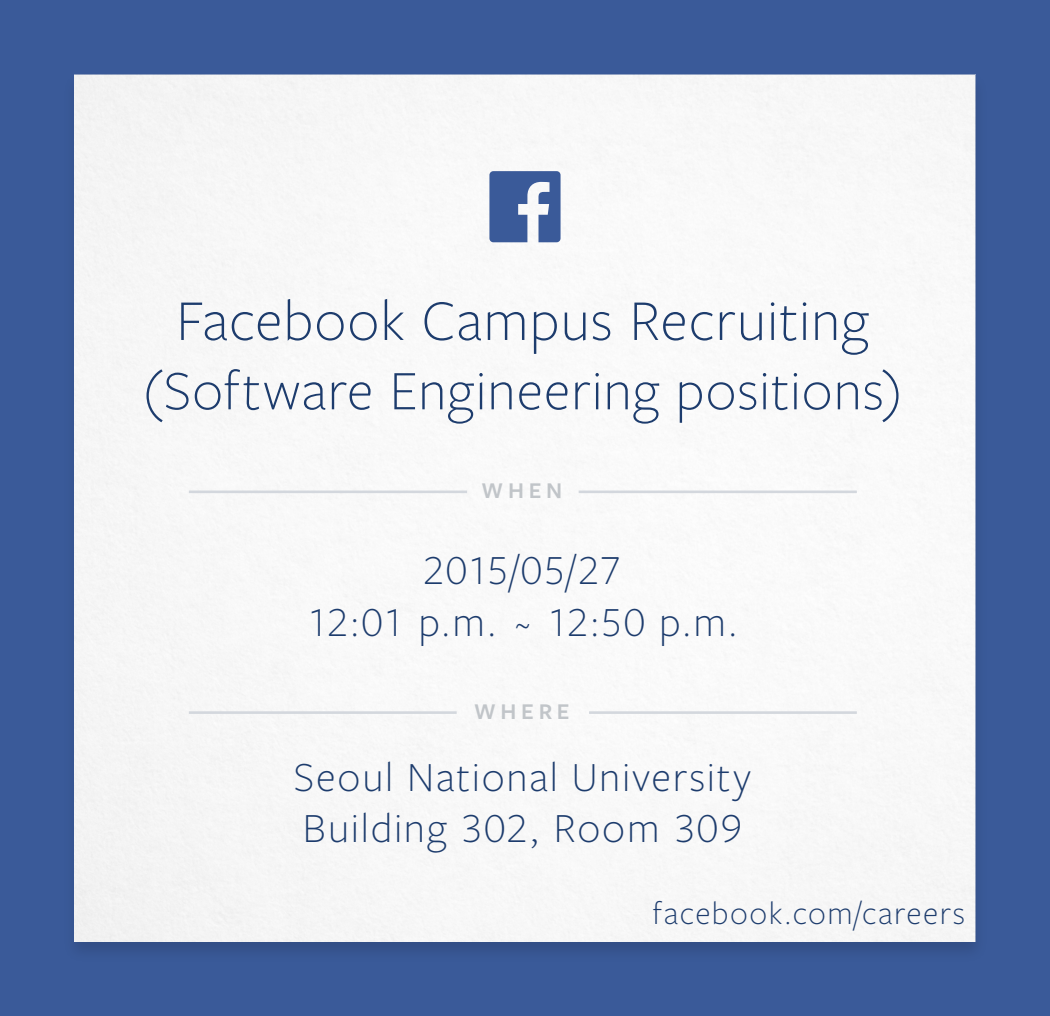
<style>
.page{position:relative;width:1050px;height:1016px;background:#fff}
.page>*{position:absolute;margin:0;border:0;box-sizing:border-box;transform-origin:0 0}
.t1{font:300 59.85px "Freight Sans Pro";letter-spacing:.015em;color:#1d3c6d}
.t2{font:300 57.75px "Freight Sans Pro";letter-spacing:.015em;color:#1d3c6d}
.t3{font:300 42.88px/51.6px "Freight Sans Pro";letter-spacing:.04em;color:#1d3c6d}
.t4{font:300 42.88px/51.6px "Freight Sans Pro";color:#1d3c6d;text-align:center}
.t5{font:300 33.25px "Freight Sans Pro";letter-spacing:.045em;color:#1d3c6d}
.t6{font:600 23.45px "Freight Sans Pro";letter-spacing:.2em;color:#c1c5c9}
</style>
<div class="page">
<div style="left:0;top:0;width:1050px;height:1015px;background:#3a5a99"></div>
<div style="left:75px;top:75px;width:900px;height:865px;background:#f8f8f8"></div>
<hr style="left:579px;top:490px;width:278px;height:3px;background:#d3d7dd">
<hr style="left:189px;top:490px;width:278px;height:3px;background:#d3d7dd">
<hr style="left:589px;top:711px;width:268px;height:2px;background:#d3d7dd">
<hr style="left:189px;top:711px;width:268px;height:2px;background:#d3d7dd">
<svg style="left:489px;top:171px;width:72px;height:71px"></svg>
<h1 class="t1" style="left:176px;top:281px;width:694px">Facebook Campus Recruiting</h1>
<h2 class="t2" style="left:138px;top:352px;width:771px">(Software Engineering positions)</h2>
<p class="t6" style="left:482px;top:474px;width:82px">WHEN</p>
<p class="t4" style="left:307px;top:542px;width:433px">2015/05/27<br>12:01 p.m. ~ 12:50 p.m.</p>
<p class="t6" style="left:474px;top:695px;width:97px">WHERE</p>
<p class="t3" style="left:294px;top:749px;width:459px">Seoul National University<br>Building 302, Room 309</p>
<p class="t5" style="left:653px;top:891px;width:314px">facebook.com/careers</p>
</div>
